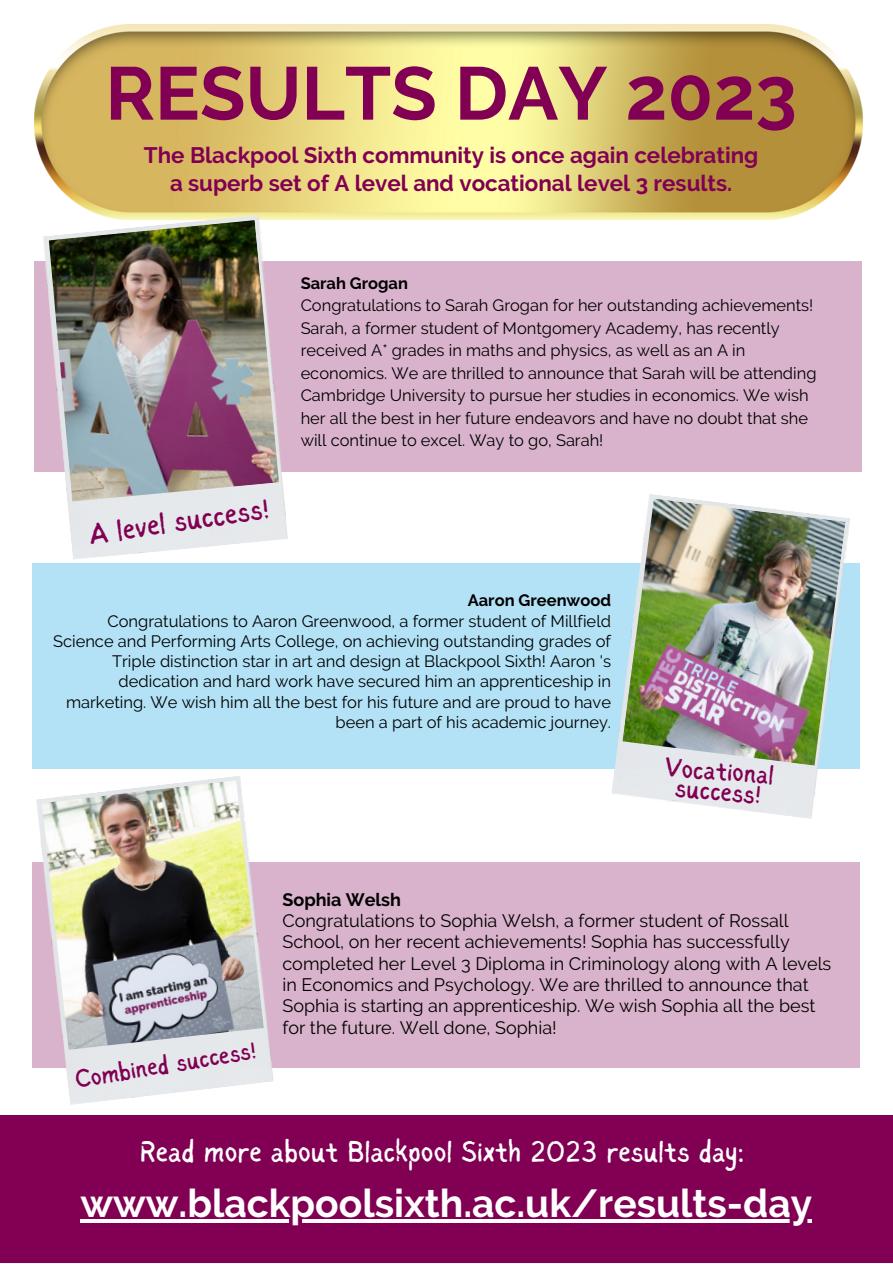
<style>
.page{position:relative;width:893px;height:1264px;background:#fff}
.page>*{position:absolute;margin:0;border:0;box-sizing:border-box;transform-origin:0 0}
.t1{font:700 74.55px "Raleway";color:#810053}
.t2{font:700 39px "Raleway";color:#fefefe}
.t3{font:30.3px "Sigher";color:#810053}
.t4{font:30px "Sigher";color:#fefefe}
.t5{font:27.3px/20.2px "Sigher";color:#810053;text-align:center}
.t6{font:25.5px "Sigher";color:#810053}
.t7{font:700 22.35px "Raleway";color:#810053}
.t8{font:18px/21.3px "Raleway";color:#000}
.t9{font:700 18px "Raleway";color:#000}
.t10{font:16.5px/22.5px "Raleway";color:#000}
.t11{font:700 16.5px "Raleway";color:#000}
</style>
<div class="page">
<div style="left:34px;top:261px;width:827px;height:210px;background:#d9b3cb"></div>
<img style="left:34px;top:25px;width:828px;height:194px">
<img style="left:41px;top:215px;width:250px;height:345px">
<img style="left:49px;top:220px;width:230px;height:281px">
<div style="left:33px;top:563px;width:826px;height:205px;background:#b3e2f6"></div>
<img style="left:611px;top:494px;width:239px;height:325px">
<img style="left:622px;top:498px;width:223px;height:267px">
<div style="left:33px;top:862px;width:826px;height:205px;background:#d9b3cb"></div>
<img style="left:34px;top:776px;width:242px;height:329px">
<img style="left:42px;top:780px;width:222px;height:269px">
<div style="left:0;top:1115px;width:892px;height:147px;background:#810053"></div>
<hr style="left:80px;top:1219px;width:732px;height:3px;background:#fefefe">
<p class="t1" style="left:105px;top:50px;width:693px">RESULTS DAY 2023</p>
<p class="t7" style="left:144px;top:142px;width:616px">The Blackpool Sixth community is once again celebrating</p>
<p class="t7" style="left:170px;top:170px;width:563px">a superb set of A level and vocational level 3 results.</p>
<p class="t3" style="left:88px;top:521px;width:183px;rotate:-8deg">A level success!</p>
<p class="t11" style="left:300px;top:273px;width:109px">Sarah Grogan</p>
<p class="t10" style="left:300px;top:294px;width:517px">Congratulations to Sarah Grogan for her outstanding achievements!<br>Sarah, a former student of Montgomery Academy, has recently received A* grades in maths and physics, as well as an A in economics. We are thrilled to announce that Sarah will be attending Cambridge University to pursue her studies in economics. We wish her all the best in her future endeavors and have no doubt that she will continue to excel. Way to go, Sarah!</p>
<p class="t11" style="left:467px;top:591px;width:145px">Aaron Greenwood</p>
<p class="t10" style="left:53px;top:610px;width:559px;line-height:20.2px;text-align:right">Congratulations to Aaron Greenwood, a former student of Millfield Science and Performing Arts College, on achieving outstanding grades of Triple distinction star in art and design at Blackpool Sixth! Aaron 's dedication and hard work have secured him an apprenticeship in marketing. We wish him all the best for his future and are proud to have been a part of his academic journey.</p>
<p class="t5" style="left:665px;top:759px;width:111px;rotate:4deg">Vocational success!</p>
<p class="t6" style="left:74px;top:1068px;width:184px;rotate:-9deg">Combined success!</p>
<p class="t9" style="left:282px;top:888px;width:120px">Sophia Welsh</p>
<p class="t8" style="left:282px;top:909px;width:550px">Congratulations to Sophia Welsh, a former student of Rossall School, on her recent achievements! Sophia has successfully completed her Level 3 Diploma in Criminology along with A levels in Economics and Psychology. We are thrilled to announce that Sophia is starting an apprenticeship. We wish Sophia all the best for the future. Well done, Sophia!</p>
<p class="t4" style="left:140px;top:1139px;width:605px">Read more about Blackpool Sixth 2023 results day:</p>
<p class="t2" style="left:80px;top:1179px;width:733px">www.blackpoolsixth.ac.uk/results-day</p>
</div>
